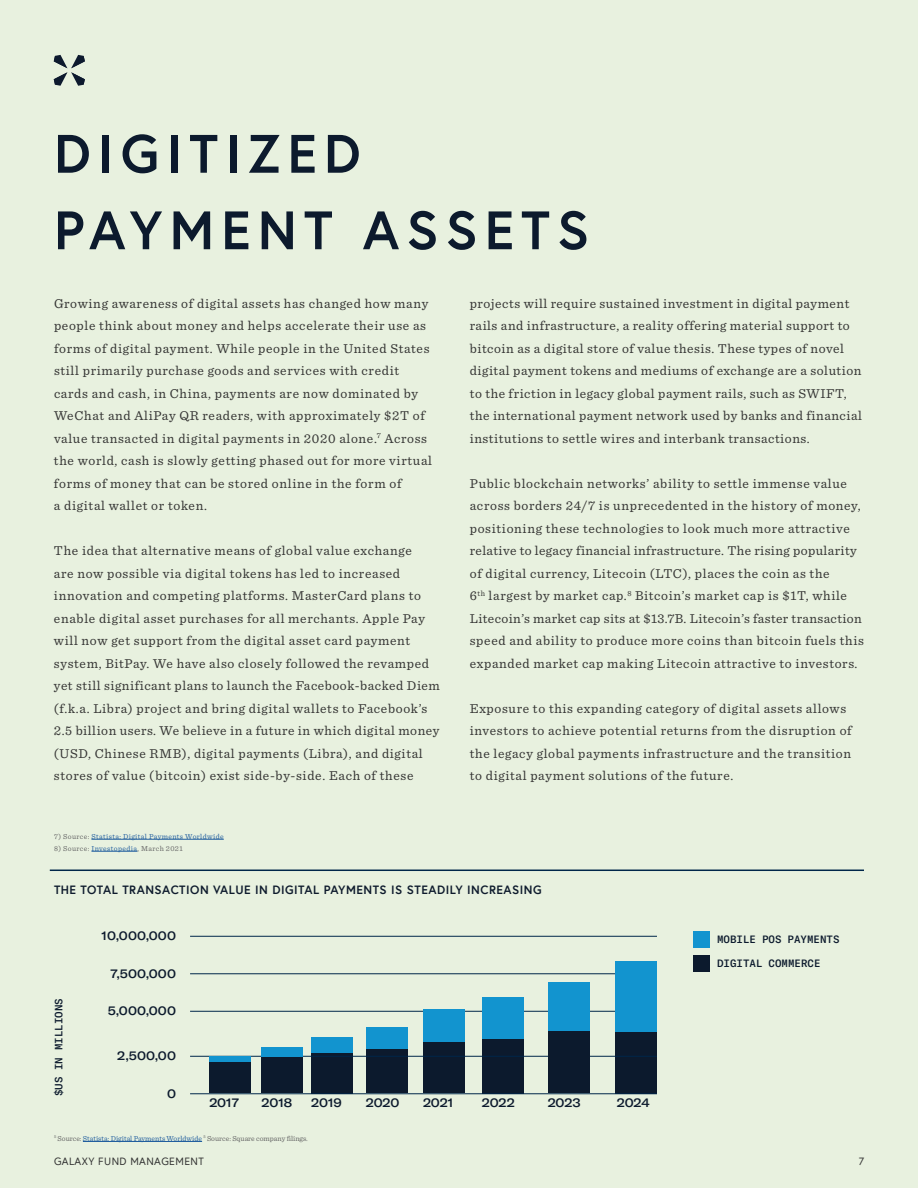
<style>
.page{position:relative;width:918px;height:1188px;background:#e8f1df}
.page>*{position:absolute;margin:0;border:0;box-sizing:border-box;transform-origin:0 0}
.t1{font:700 54px/76.5px "Europa";letter-spacing:.13em;color:#0c1a2d}
.t2{font:13.5px/22.5px "Sentinel";letter-spacing:.05em;color:#343433}
.t3{font:500 expanded 12px "GT America";color:#0c1a2d}
.t4{font:700 12px "Europa";letter-spacing:.04em;color:#0e1b2d}
.t5{font:500 10.5px "GT America Mono";color:#0c1a2d}
.t6{font:10.5px "Europa";letter-spacing:.04em;color:#333}
.t7{font:7.5px "Sentinel";color:#666}
.t8{font:7.5px "Sentinel";letter-spacing:.05em;color:#215e9e}
.t9{font:7.5px "Sentinel";letter-spacing:.05em;color:#666}
.s1{color:#666}
.s2{color:#215e9e}
</style>
<div class="page">
<svg style="left:54px;top:55px;width:31px;height:31px"></svg>
<hr style="left:50px;top:870px;width:814px;height:1px;background:#00264a">
<hr style="left:83px;top:1141px;width:119px;height:1px;background:#215e9e">
<div style="left:209px;top:1062px;width:42px;height:31px;background:#0c1a2d"></div>
<div style="left:262px;top:1057px;width:41px;height:36px;background:#0c1a2d"></div>
<div style="left:311px;top:1052px;width:42px;height:41px;background:#0c1a2d"></div>
<div style="left:366px;top:1049px;width:42px;height:44px;background:#0c1a2d"></div>
<div style="left:423px;top:1041px;width:42px;height:52px;background:#0c1a2d"></div>
<div style="left:482px;top:1037px;width:42px;height:56px;background:#0c1a2d"></div>
<div style="left:615px;top:1027px;width:42px;height:66px;background:#0c1a2d"></div>
<hr style="left:190px;top:1094px;width:467px;height:1px;background:#00264a">
<div style="left:693px;top:931px;width:17px;height:17px;background:#1294cf"></div>
<div style="left:693px;top:955px;width:17px;height:17px;background:#0c1a2d"></div>
<hr style="left:190px;top:1056px;width:467px;height:1px;background:#00264a">
<hr style="left:190px;top:974px;width:467px;height:1px;background:#00264a">
<hr style="left:190px;top:936px;width:467px;height:1px;background:#00264a">
<hr style="left:190px;top:1011px;width:467px;height:1px;background:#00264a">
<div style="left:615px;top:961px;width:42px;height:70px;background:#1294cf"></div>
<div style="left:548px;top:982px;width:42px;height:53px;background:#1294cf"></div>
<div style="left:482px;top:997px;width:42px;height:41px;background:#1294cf"></div>
<div style="left:311px;top:1037px;width:42px;height:15px;background:#1294cf"></div>
<div style="left:366px;top:1027px;width:42px;height:21px;background:#1294cf"></div>
<div style="left:261px;top:1048px;width:42px;height:9px;background:#1294cf"></div>
<div style="left:209px;top:1056px;width:42px;height:6px;background:#1294cf"></div>
<div style="left:548px;top:1031px;width:42px;height:62px;background:#0c1a2d"></div>
<div style="left:423px;top:1009px;width:42px;height:32px;background:#1294cf"></div>
<hr style="left:91px;top:839px;width:133px;height:1px;background:#215e9e">
<hr style="left:91px;top:851px;width:46px;height:1px;background:#215e9e">
<h1 class="t1" style="left:54px;top:114px;width:537px">DIGITIZED<br>PAYMENT ASSETS</h1>
<p class="t2" style="left:54px;top:291px;width:380px">Growing awareness of digital assets has changed how many people think about money and helps accelerate their use as forms of digital payment. While people in the United States still primarily purchase goods and services with credit cards and cash, in China, payments are now dominated by WeChat and AliPay QR readers, with approximately $2T of value transacted in digital payments in 2020 alone.<sup>7</sup> Across the world, cash is slowly getting phased out for more virtual forms of money that can be stored online in the form of<br>a digital wallet or token.</p>
<p class="t2" style="left:54px;top:539px;width:387px">The idea that alternative means of global value exchange<br>are now possible via digital tokens has led to increased innovation and competing platforms. MasterCard plans to enable digital asset purchases for all merchants. Apple Pay will now get support from the digital asset card payment system, BitPay. We have also closely followed the revamped yet still significant plans to launch the Facebook-backed Diem (f.k.a. Libra) project and bring digital wallets to Facebook’s 2.5 billion users. We believe in a future in which digital money (USD, Chinese RMB), digital payments (Libra), and digital stores of value (bitcoin) exist side-by-side. Each of these</p>
<p class="t8" style="left:54px;top:830px;width:171px"><span class="s1">7) Source:</span> Statista: Digital Payments Worldwide</p>
<p class="t9" style="left:54px;top:842px;width:130px">8) Source: <span class="s2">Investopedia</span>, March 2021</p>
<p class="t2" style="left:470px;top:291px;width:394px">projects will require sustained investment in digital payment rails and infrastructure, a reality offering material support to bitcoin as a digital store of value thesis. These types of novel digital payment tokens and mediums of exchange are a solution to the friction in legacy global payment rails, such as SWIFT, the international payment network used by banks and financial institutions to settle wires and interbank transactions.</p>
<p class="t2" style="left:470px;top:471px;width:396px">Public blockchain networks’ ability to settle immense value across borders 24/7 is unprecedented in the history of money, positioning these technologies to look much more attractive relative to legacy financial infrastructure. The rising popularity of digital currency, Litecoin (LTC), places the coin as the<br>6<sup>th</sup> largest by market cap.<sup>8</sup> Bitcoin’s market cap is $1T, while Litecoin’s market cap sits at $13.7B. Litecoin’s faster transaction speed and ability to produce more coins than bitcoin fuels this expanded market cap making Litecoin attractive to investors.</p>
<p class="t2" style="left:470px;top:696px;width:384px">Exposure to this expanding category of digital assets allows investors to achieve potential returns from the disruption of the legacy global payments infrastructure and the transition to digital payment solutions of the future.</p>
<p class="t4" style="left:54px;top:882px;width:489px">THE TOTAL TRANSACTION VALUE IN DIGITAL PAYMENTS IS STEADILY INCREASING</p>
<p class="t5" style="left:53px;top:1096px;width:99px;rotate:-90deg">$US IN MILLIONS</p>
<p class="t3" style="left:102px;top:929px;width:76px">10,000,000</p>
<p class="t5" style="left:717px;top:933px;width:124px">MOBILE POS PAYMENTS</p>
<p class="t5" style="left:717px;top:957px;width:105px">DIGITAL COMMERCE</p>
<p class="t3" style="left:111px;top:966px;width:67px">7,500,000</p>
<p class="t3" style="left:108px;top:1004px;width:70px">5,000,000</p>
<p class="t3" style="left:117px;top:1049px;width:60px">2,500,00</p>
<p class="t3" style="left:167px;top:1086px;width:10px">0</p>
<p class="t3" style="left:209px;top:1095px;width:31px">2017</p>
<p class="t3" style="left:262px;top:1095px;width:32px">2018</p>
<p class="t3" style="left:311px;top:1095px;width:32px">2019</p>
<p class="t3" style="left:366px;top:1095px;width:35px">2020</p>
<p class="t3" style="left:423px;top:1095px;width:32px">2021</p>
<p class="t3" style="left:482px;top:1095px;width:34px">2022</p>
<p class="t3" style="left:548px;top:1095px;width:35px">2023</p>
<p class="t3" style="left:617px;top:1095px;width:34px">2024</p>
<p class="t7" style="left:54px;top:1133px;width:255px"><sup>5</sup> Source: <span class="s2">Statista: Digital Payments Worldwide</span> <sup>5</sup> Source: Square company filings.</p>
<p class="t6" style="left:54px;top:1154px;width:151px">GALAXY FUND MANAGEMENT</p>
<p class="t6" style="left:859px;top:1154px;width:7px">7</p>
</div>
